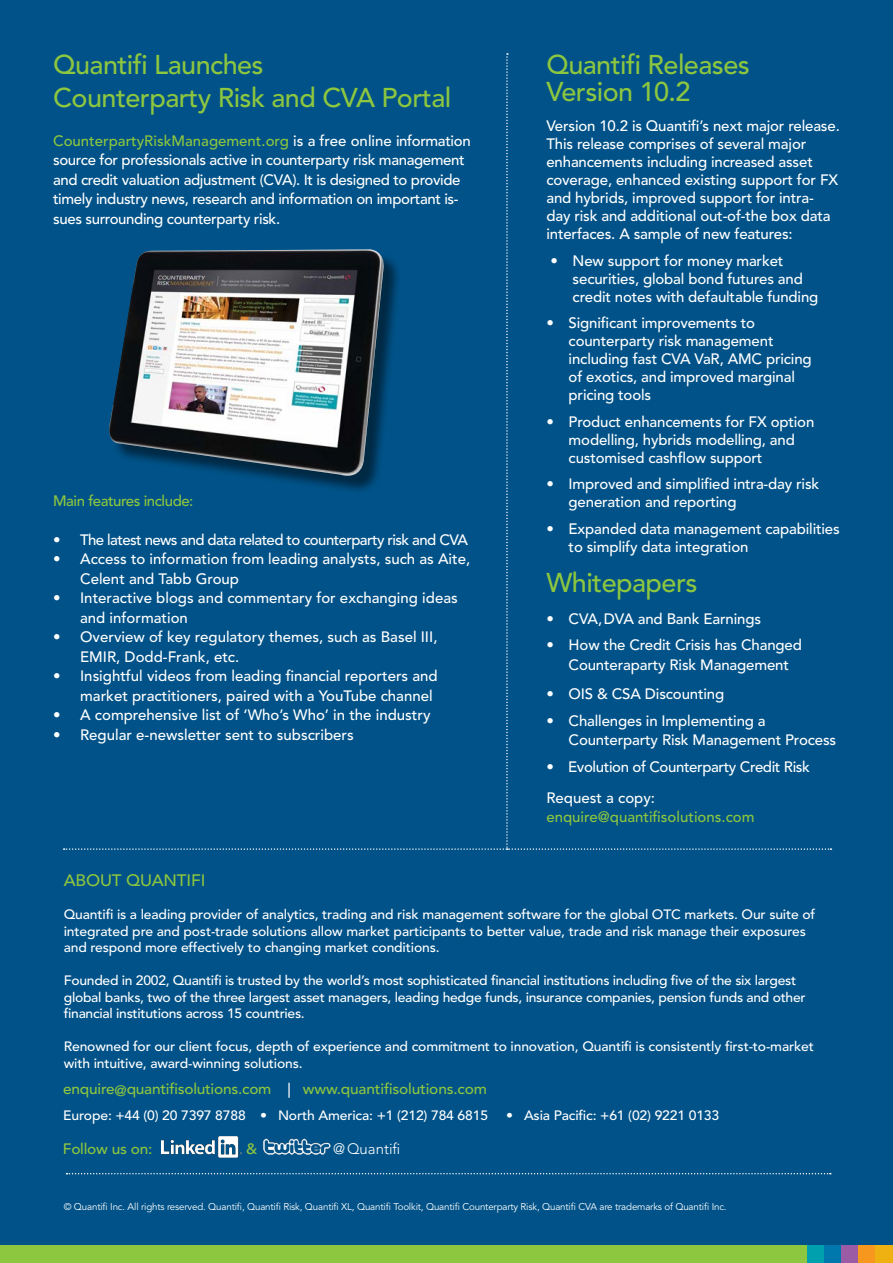
<style>
.page{position:relative;width:893px;height:1263px;background:#005288}
.page>*{position:absolute;margin:0;border:0;box-sizing:border-box;transform-origin:0 0}
.t1{font:500 27px/33px "Avenir LT Std";letter-spacing:-.02em;color:#8dc63f}
.t2{font:500 16.5px "Avenir LT Std";letter-spacing:-.01em;color:#8dc63f}
.t3{font:500 15px/18px "Avenir LT Std";letter-spacing:-.01em;color:#fff}
.t4{font:500 15px "Avenir LT Std";letter-spacing:-.015em;color:#8dc63f}
.t5{font:500 15px "Avenir LT Std";letter-spacing:-.04em;color:#fff}
.t6{font:300 15px "Avenir LT Std";color:#fff}
.t7{font:500 13.5px/16.5px "Avenir LT Std";letter-spacing:-.01em;color:#fff}
.t8{font:9.75px "Avenir LT Std";letter-spacing:-.015em;color:#fff}
.s1{color:#8dc63f}
.s2{color:#fff}
</style>
<div class="page">
<div style="left:0;top:1246px;width:808px;height:17px;background:#8dc63f"></div>
<div style="left:808px;top:1246px;width:17px;height:17px;background:#00a0af"></div>
<div style="left:825px;top:1246px;width:17px;height:17px;background:#0078ae"></div>
<div style="left:842px;top:1246px;width:17px;height:17px;background:#9b5ba5"></div>
<div style="left:859px;top:1246px;width:17px;height:17px;background:#f8971d"></div>
<div style="left:876px;top:1246px;width:17px;height:17px;background:#eeb111"></div>
<svg style="left:67px;top:1173px;width:764px;height:1px"></svg>
<img style="left:161px;top:1136px;width:81px;height:21px">
<img style="left:263px;top:1138px;width:68px;height:16px">
<div style="left:111px;top:252px;width:291px;height:242px;background:#000;opacity:.5"></div>
<img style="left:109px;top:249px;width:277px;height:232px">
<h1 class="t1" style="left:53px;top:51px;width:400px">Quantifi Launches<br>Counterparty Risk and CVA Portal</h1>
<p class="t3" style="left:53px;top:132px;width:419px;line-height:19.5px"><span class="s1">CounterpartyRiskManagement.org</span> is a free online information source for professionals active in counterparty risk management and credit valuation adjustment (CVA). It is designed to provide timely industry news, research and information on important is&shy;sues surrounding counterparty risk.</p>
<p class="t4" style="left:53px;top:494px;width:142px">Main features include:</p>
<p class="t5" style="left:53px;top:531px;width:416px">• The latest news and data related to counterparty risk and CVA</p>
<p class="t3" style="left:80px;top:550px;width:392px;line-height:19.5px;text-indent:-27px">• Access to information from leading analysts, such as Aite,<br>Celent and Tabb Group</p>
<p class="t3" style="left:80px;top:589px;width:379px;line-height:19.5px;text-indent:-27px">• Interactive blogs and commentary for exchanging ideas and information</p>
<p class="t3" style="left:80px;top:628px;width:359px;line-height:19.5px;text-indent:-27px">• Overview of key regulatory themes, such as Basel III,<br>EMIR, Dodd-Frank, etc.</p>
<p class="t3" style="left:80px;top:667px;width:359px;line-height:19.5px;text-indent:-27px">• Insightful videos from leading financial reporters and market practitioners, paired with a YouTube channel</p>
<p class="t3" style="left:53px;top:706px;width:379px">• A comprehensive list of ‘Who’s Who’ in the industry</p>
<p class="t3" style="left:53px;top:726px;width:302px">• Regular e-newsletter sent to subscribers</p>
<h1 class="t1" style="left:546px;top:54px;width:205px;line-height:27px">Quantifi Releases<br>Version 10.2</h1>
<p class="t3" style="left:546px;top:119px;width:295px">Version 10.2 is Quantifi’s next major release.<br>This release comprises of several major enhancements including increased asset coverage, enhanced existing support for FX and hybrids, improved support for intra&shy;day risk and additional out-of-the box data interfaces. A sample of new features:</p>
<p class="t3" style="left:573px;top:252px;width:247px;text-indent:-22px">• New support for money market securities, global bond futures and credit notes with defaultable funding</p>
<p class="t3" style="left:569px;top:315px;width:245px;text-indent:-22px">• Significant improvements to counterparty risk management including fast CVA VaR, AMC pricing of exotics, and improved marginal pricing tools</p>
<p class="t3" style="left:569px;top:413px;width:247px;text-indent:-22px">• Product enhancements for FX option modelling, hybrids modelling, and customised cashflow support</p>
<p class="t3" style="left:569px;top:476px;width:252px;text-indent:-22px">• Improved and simplified intra-day risk generation and reporting</p>
<p class="t3" style="left:569px;top:520px;width:273px;text-indent:-22px">• Expanded data management capabilities to simplify data integration</p>
<h1 class="t1" style="left:546px;top:569px;width:153px">Whitepapers</h1>
<p class="t3" style="left:546px;top:610px;width:216px">• CVA, DVA and Bank Earnings</p>
<p class="t3" style="left:569px;top:636px;width:235px;line-height:19.5px;text-indent:-22px">• How the Credit Crisis has Changed<br>Counteraparty Risk Management</p>
<p class="t3" style="left:546px;top:686px;width:179px">• OIS &amp; CSA Discounting</p>
<p class="t3" style="left:569px;top:711px;width:269px;line-height:19.5px;text-indent:-22px">• Challenges in Implementing a<br>Counterparty Risk Management Process</p>
<p class="t3" style="left:546px;top:751px;width:265px;line-height:31.5px">• Evolution of Counterparty Credit Risk<br>Request a copy:</p>
<p class="t4" style="left:546px;top:811px;width:210px">enquire@quantifisolutions.com</p>
<p class="t2" style="left:64px;top:873px;width:143px">ABOUT QUANTIFI</p>
<p class="t7" style="left:64px;top:907px;width:753px">Quantifi is a leading provider of analytics, trading and risk management software for the global OTC markets. Our suite of integrated pre and post-trade solutions allow market participants to better value, trade and risk manage their exposures and respond more effectively to changing market conditions.</p>
<p class="t7" style="left:64px;top:973px;width:743px">Founded in 2002, Quantifi is trusted by the world’s most sophisticated financial institutions including five of the six largest global banks, two of the three largest asset managers, leading hedge funds, insurance companies, pension funds and other financial institutions across 15 countries.</p>
<p class="t7" style="left:64px;top:1039px;width:752px">Renowned for our client focus, depth of experience and commitment to innovation, Quantifi is consistently first-to-market with intuitive, award-winning solutions.</p>
<p class="t4" style="left:63px;top:1082px;width:425px">enquire@quantifisolutions.com <span class="s2">|</span> www.quantifisolutions.com</p>
<p class="t7" style="left:63px;top:1109px;width:426px">Europe: +44 (0) 20 7397 8788 • North America: +1 (212) 784 6815</p>
<p class="t7" style="left:506px;top:1108px;width:214px">• Asia Pacific: +61 (02) 9221 0133</p>
<p class="t4" style="left:63px;top:1142px;width:91px">Follow us on:</p>
<p class="t4" style="left:246px;top:1142px;width:13px">&amp;</p>
<p class="t6" style="left:333px;top:1142px;width:69px">@ Quantifi</p>
<p class="t8" style="left:64px;top:1202px;width:664px">© Quantifi Inc. All rights reserved. Quantifi, Quantifi Risk, Quantifi XL, Quantifi Toolkit, Quantifi Counterparty Risk, Quantifi CVA are trademarks of Quantifi Inc.</p>
</div>
